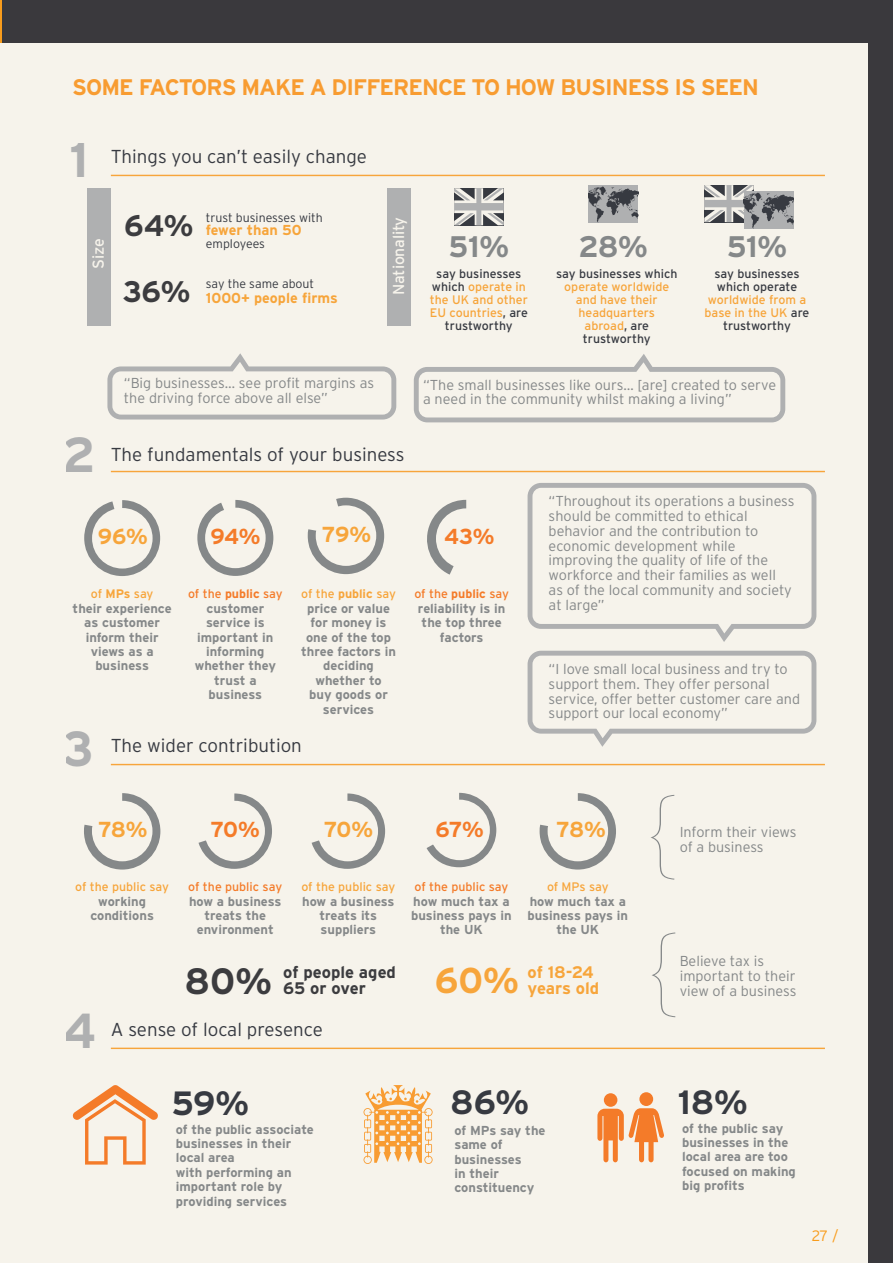
<style>
.page{position:relative;width:893px;height:1263px;background:#3a393d}
.page>*{position:absolute;margin:0;border:0;box-sizing:border-box;transform-origin:0 0}
.t1{font:700 49.05px "Interstate";color:#afb0b1}
.t2{font:700 36.6px "Interstate";color:#3c3c3f}
.t3{font:700 35.85px "Interstate";color:#f7a53b}
.t4{font:700 33.6px "Interstate";color:#373a41}
.t5{font:700 29.7px "Interstate";color:#858889}
.t6{font:700 29.7px "Interstate";color:#3c3c3f}
.Introduction_text_01{font:700 22.5px "Interstate";letter-spacing:-.04em;color:#f89c31}
.t7{font:700 21.75px "Interstate";color:#f7a53b}
.t8{font:700 21.75px "Interstate";color:#f47b29}
.t9{font:300 18.75px "Interstate";color:#373a41}
.t10{font:700 16.65px/16.6px "Interstate";color:#3c3c3f}
.t11{font:700 16.65px/16.6px "Interstate";letter-spacing:-.005em;color:#f7a53b}
.t12{font:15.9px "Interstate";letter-spacing:-.015em;color:#f6f3eb}
.t13{font:300 15px "Interstate";color:#f89c1c}
.t14{font:300 14.4px/14.7px "Interstate";color:#858889}
.t15{font:700 14.4px "Interstate";color:#f7a53b}
.t16{font:700 12.9px/14.4px "Interstate";color:#858889;text-align:center}
.t17{font:12.3px/12.9px "Interstate";color:#f7a53b;text-align:center}
.t18{font:12.3px/12.9px "Interstate";color:#373a41;text-align:center}
.t19{font:12.3px "Interstate";color:#f47b29}
.t20{font:300 12.3px "Interstate";color:#373a41}
.s1{color:#f7a53b}
.s2{color:#373a41}
.s3{font-weight:700}
</style>
<div class="page">
<hr style="left:0;top:0;width:1px;height:1263px;background:#f89c1c">
<div style="left:0;top:43px;width:867px;height:1220px;background:#f6f3eb"></div>
<div style="left:87px;top:188px;width:24px;height:138px;background:#afb0b1"></div>
<div style="left:388px;top:188px;width:23px;height:138px;background:#afb0b1"></div>
<svg style="left:107px;top:353px;width:289px;height:66px"></svg>
<svg style="left:414px;top:354px;width:371px;height:68px"></svg>
<svg style="left:528px;top:483px;width:288px;height:159px"></svg>
<svg style="left:528px;top:651px;width:288px;height:96px"></svg>
<hr style="left:111px;top:175px;width:714px;height:1px;background:#f7a53b">
<hr style="left:111px;top:471px;width:714px;height:1px;background:#f7a53b">
<hr style="left:111px;top:764px;width:714px;height:1px;background:#f7a53b">
<hr style="left:111px;top:1047px;width:714px;height:2px;background:#f7a53b">
<svg style="left:454px;top:188px;width:50px;height:37px"></svg>
<div style="left:588px;top:185px;width:50px;height:37px;background:#afb0b1"></div>
<svg style="left:588px;top:187px;width:50px;height:35px"></svg>
<svg style="left:704px;top:185px;width:89px;height:43px"></svg>
<svg style="left:84px;top:500px;width:76px;height:76px"></svg>
<div style="left:92px;top:508px;width:61px;height:60px;background:#f6f3eb;border-radius:50%"></div>
<svg style="left:72px;top:1085px;width:86px;height:79px"></svg>
<svg style="left:84px;top:793px;width:76px;height:76px"></svg>
<div style="left:92px;top:801px;width:60px;height:60px;background:#f6f3eb;border-radius:50%"></div>
<svg style="left:540px;top:793px;width:76px;height:76px"></svg>
<div style="left:548px;top:801px;width:60px;height:60px;background:#f6f3eb;border-radius:50%"></div>
<svg style="left:197px;top:500px;width:76px;height:76px"></svg>
<div style="left:205px;top:508px;width:61px;height:60px;background:#f6f3eb;border-radius:50%"></div>
<svg style="left:199px;top:793px;width:73px;height:76px"></svg>
<div style="left:204px;top:801px;width:61px;height:60px;background:#f6f3eb;border-radius:50%"></div>
<svg style="left:427px;top:500px;width:39px;height:75px"></svg>
<div style="left:436px;top:508px;width:60px;height:61px;background:#f6f3eb;border-radius:50%"></div>
<svg style="left:427px;top:793px;width:69px;height:74px"></svg>
<div style="left:429px;top:800px;width:61px;height:60px;background:#f6f3eb;border-radius:50%"></div>
<svg style="left:652px;top:932px;width:23px;height:85px"></svg>
<svg style="left:651px;top:795px;width:23px;height:85px"></svg>
<svg style="left:363px;top:1085px;width:70px;height:79px"></svg>
<svg style="left:312px;top:793px;width:73px;height:76px"></svg>
<div style="left:317px;top:801px;width:61px;height:60px;background:#f6f3eb;border-radius:50%"></div>
<svg style="left:308px;top:498px;width:76px;height:76px"></svg>
<div style="left:316px;top:505px;width:60px;height:61px;background:#f6f3eb;border-radius:50%"></div>
<div style="left:604px;top:1093px;width:13px;height:14px;background:#f47b29;border-radius:50%"></div>
<svg style="left:597px;top:1108px;width:67px;height:54px"></svg>
<div style="left:639px;top:1092px;width:14px;height:14px;background:#f47b29;border-radius:50%"></div>
<p class="Introduction_text_01" style="left:72px;top:73px;width:688px">SOME FACTORS MAKE A DIFFERENCE TO HOW BUSINESS IS SEEN</p>
<p class="t1" style="left:70px;top:130px;width:20px">1</p>
<p class="t9" style="left:111px;top:145px;width:258px">Things you can’t easily change</p>
<p class="t12" style="left:89px;top:269px;width:32px;rotate:-90deg">Size</p>
<p class="t6" style="left:124px;top:207px;width:71px">64%</p>
<p class="t6" style="left:123px;top:273px;width:69px">36%</p>
<p class="t20" style="left:206px;top:210px;width:118px">trust businesses with</p>
<p class="t15" style="left:206px;top:221px;width:97px">fewer than 50</p>
<p class="t20" style="left:206px;top:236px;width:61px">employees</p>
<p class="t20" style="left:206px;top:277px;width:110px">say the same about</p>
<p class="t15" style="left:206px;top:289px;width:134px">1000+ people firms</p>
<p class="t12" style="left:389px;top:295px;width:80px;rotate:-90deg">Nationality</p>
<p class="t5" style="left:449px;top:229px;width:62px">51%</p>
<p class="t5" style="left:578px;top:229px;width:71px">28%</p>
<p class="t5" style="left:727px;top:229px;width:62px">51%</p>
<p class="t18" style="left:430px;top:267px;width:100px">say businesses which <span class="s1">operate in the UK and other<br>EU countries</span>, are trustworthy</p>
<p class="t17" style="left:556px;top:267px;width:123px"><span class="s2">say businesses which </span>operate worldwide and have their headquarters abroad<span class="s2">, are trustworthy</span></p>
<p class="t18" style="left:705px;top:267px;width:106px">say businesses which operate <span class="s1">worldwide from a base in the UK</span> are trustworthy</p>
<p class="t14" style="left:124px;top:376px;width:252px">“Big businesses… see profit margins as the driving force above all else”</p>
<p class="t14" style="left:423px;top:377px;width:354px">“The small businesses like ours… [are] created to serve a need in the community whilst making a living”</p>
<p class="t1" style="left:62px;top:424px;width:35px">2</p>
<p class="t9" style="left:111px;top:442px;width:295px">The fundamentals of your business</p>
<p class="t7" style="left:98px;top:523px;width:51px">96%</p>
<p class="t8" style="left:210px;top:523px;width:52px">94%</p>
<p class="t7" style="left:322px;top:521px;width:51px">79%</p>
<p class="t8" style="left:444px;top:523px;width:52px">43%</p>
<p class="t17" style="left:91px;top:587px;width:64px">of <span class="s3">MPs</span> say</p>
<p class="t16" style="left:73px;top:601px;width:101px">their experience as customer inform their views as a business</p>
<p class="t19" style="left:188px;top:586px;width:96px">of the <span class="s3">public</span> say</p>
<p class="t16" style="left:195px;top:601px;width:83px">customer service is important in informing whether they trust a business</p>
<p class="t17" style="left:301px;top:587px;width:96px">of the <span class="s3">public</span> say</p>
<p class="t16" style="left:301px;top:601px;width:96px">price or value for money is one of the top three factors in deciding whether to<br>buy goods or services</p>
<p class="t19" style="left:414px;top:586px;width:96px">of the <span class="s3">public</span> say</p>
<p class="t16" style="left:418px;top:601px;width:89px">reliability is in the top three factors</p>
<p class="t1" style="left:62px;top:719px;width:33px">3</p>
<p class="t9" style="left:111px;top:734px;width:193px">The wider contribution</p>
<p class="t14" style="left:549px;top:494px;width:247px">“Throughout its operations a business should be committed to ethical behavior and the contribution to economic development while improving the quality of life of the workforce and their families as well<br>as of the local community and society at large”</p>
<p class="t14" style="left:549px;top:661px;width:253px">“I love small local business and try to support them. They offer personal service, offer better customer care and support our local economy”</p>
<p class="t7" style="left:98px;top:816px;width:51px">78%</p>
<p class="t8" style="left:211px;top:816px;width:51px">70%</p>
<p class="t7" style="left:324px;top:816px;width:51px">70%</p>
<p class="t8" style="left:435px;top:816px;width:50px">67%</p>
<p class="t7" style="left:556px;top:816px;width:51px">78%</p>
<p class="t14" style="left:680px;top:825px;width:118px">Inform their views of a business</p>
<p class="t17" style="left:75px;top:880px;width:95px">of the public say</p>
<p class="t16" style="left:90px;top:894px;width:65px">working conditions</p>
<p class="t19" style="left:188px;top:879px;width:95px">of the public say</p>
<p class="t16" style="left:189px;top:894px;width:94px">how a business treats the environment</p>
<p class="t17" style="left:301px;top:880px;width:95px">of the public say</p>
<p class="t16" style="left:302px;top:894px;width:94px">how a business treats its suppliers</p>
<p class="t19" style="left:414px;top:879px;width:95px">of the public say</p>
<p class="t16" style="left:411px;top:894px;width:102px">how much tax a business pays in the UK</p>
<p class="t17" style="left:547px;top:880px;width:63px">of MPs say</p>
<p class="t16" style="left:527px;top:894px;width:102px">how much tax a business pays in the UK</p>
<p class="t10" style="left:283px;top:963px;width:114px">of people aged<br>65 or over</p>
<p class="t2" style="left:185px;top:959px;width:89px">80%</p>
<p class="t3" style="left:435px;top:959px;width:86px">60%</p>
<p class="t11" style="left:528px;top:963px;width:73px">of 18-24 years old</p>
<p class="t14" style="left:680px;top:953px;width:118px">Believe tax is important to their view of a business</p>
<p class="t1" style="left:62px;top:1001px;width:36px">4</p>
<p class="t9" style="left:111px;top:1018px;width:213px">A sense of local presence</p>
<p class="t4" style="left:172px;top:1082px;width:79px">59%</p>
<p class="t16" style="left:176px;top:1122px;width:139px;text-align:left">of the public associate businesses in their local area<br>with performing an important role by providing services</p>
<p class="t4" style="left:450px;top:1082px;width:80px">86%</p>
<p class="t16" style="left:454px;top:1123px;width:93px;text-align:left">of MPs say the same of businesses<br>in their constituency</p>
<p class="t4" style="left:678px;top:1081px;width:71px">18%</p>
<p class="t16" style="left:682px;top:1121px;width:115px;text-align:left">of the public say businesses in the local area are too focused on making big profits</p>
<p class="t13" style="left:812px;top:1226px;width:28px">27 /</p>
</div>
